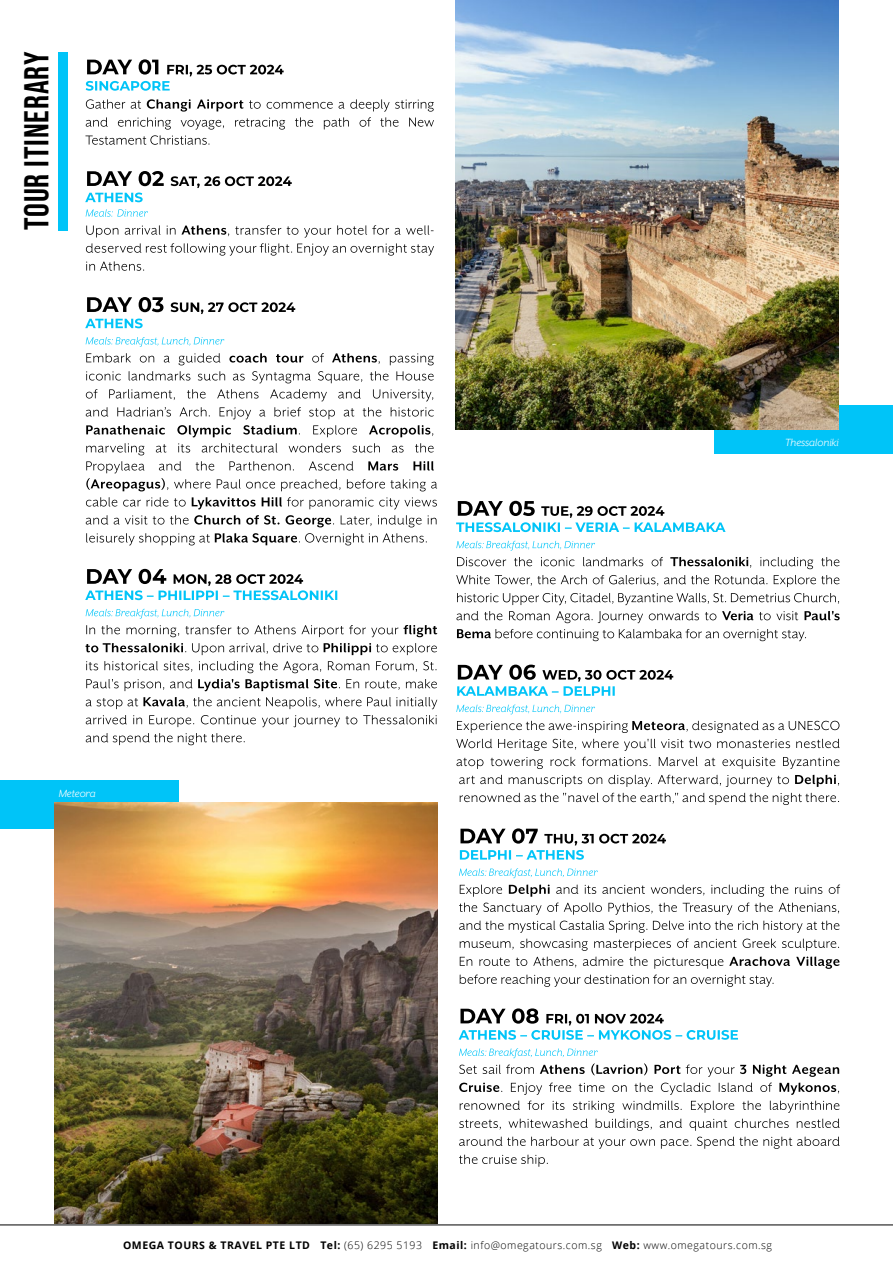
<style>
.page{position:relative;width:893px;height:1263px;background:#fff}
.page>*{position:absolute;margin:0;border:0;box-sizing:border-box;transform-origin:0 0}
.t1{font:34.5px "Bebas Neue";letter-spacing:.025em;color:#000}
.t2{font:italic 12px "Mr Eaves XL San OT";letter-spacing:-.01em;color:#fff}
.t3{font:300 10.5px "Open Sans";letter-spacing:.05em;color:#000}
.s1{font-weight:700}
</style>
<div class="page">
<hr style="left:0;top:1225px;width:893px;height:1px;background:#000">
<svg style="left:459px;top:1048px;width:381px;height:119px"></svg>
<svg style="left:459px;top:1008px;width:279px;height:32px"></svg>
<svg style="left:459px;top:884px;width:381px;height:103px"></svg>
<svg style="left:459px;top:868px;width:139px;height:10px"></svg>
<svg style="left:460px;top:828px;width:206px;height:32px"></svg>
<svg style="left:460px;top:793px;width:379px;height:12px"></svg>
<svg style="left:459px;top:775px;width:380px;height:12px"></svg>
<svg style="left:456px;top:757px;width:383px;height:12px"></svg>
<svg style="left:456px;top:739px;width:384px;height:12px"></svg>
<svg style="left:457px;top:721px;width:382px;height:12px"></svg>
<svg style="left:456px;top:705px;width:139px;height:9px"></svg>
<svg style="left:457px;top:665px;width:216px;height:31px"></svg>
<svg style="left:457px;top:629px;width:349px;height:12px"></svg>
<svg style="left:456px;top:611px;width:384px;height:12px"></svg>
<svg style="left:457px;top:593px;width:382px;height:12px"></svg>
<svg style="left:456px;top:575px;width:383px;height:12px"></svg>
<svg style="left:457px;top:557px;width:382px;height:12px"></svg>
<svg style="left:456px;top:541px;width:139px;height:10px"></svg>
<svg style="left:456px;top:501px;width:270px;height:31px"></svg>
<svg style="left:86px;top:733px;width:159px;height:12px"></svg>
<svg style="left:86px;top:715px;width:351px;height:12px"></svg>
<svg style="left:86px;top:697px;width:351px;height:12px"></svg>
<svg style="left:86px;top:679px;width:351px;height:12px"></svg>
<svg style="left:86px;top:661px;width:351px;height:12px"></svg>
<svg style="left:86px;top:643px;width:351px;height:12px"></svg>
<svg style="left:86px;top:625px;width:351px;height:12px"></svg>
<svg style="left:86px;top:609px;width:138px;height:10px"></svg>
<svg style="left:85px;top:569px;width:252px;height:31px"></svg>
<svg style="left:86px;top:533px;width:341px;height:12px"></svg>
<svg style="left:86px;top:515px;width:351px;height:12px"></svg>
<svg style="left:86px;top:497px;width:351px;height:12px"></svg>
<svg style="left:86px;top:461px;width:351px;height:30px"></svg>
<svg style="left:86px;top:443px;width:348px;height:12px"></svg>
<svg style="left:86px;top:425px;width:347px;height:12px"></svg>
<svg style="left:86px;top:407px;width:348px;height:12px"></svg>
<svg style="left:86px;top:389px;width:347px;height:12px"></svg>
<svg style="left:86px;top:371px;width:348px;height:12px"></svg>
<svg style="left:86px;top:353px;width:348px;height:12px"></svg>
<svg style="left:86px;top:337px;width:138px;height:10px"></svg>
<svg style="left:85px;top:297px;width:210px;height:31px"></svg>
<svg style="left:86px;top:225px;width:348px;height:46px"></svg>
<svg style="left:86px;top:209px;width:62px;height:8px"></svg>
<svg style="left:85px;top:171px;width:207px;height:31px"></svg>
<svg style="left:85px;top:99px;width:349px;height:46px"></svg>
<svg style="left:86px;top:59px;width:198px;height:32px"></svg>
<div style="left:59px;top:52px;width:9px;height:178px;background:#00c4f8"></div>
<div style="left:714px;top:405px;width:179px;height:49px;background:#00c4f8"></div>
<img style="left:455px;top:0;width:384px;height:429px">
<div style="left:0;top:779px;width:178px;height:49px;background:#00c4f8"></div>
<img style="left:54px;top:803px;width:383px;height:420px">
<h1 class="t1" style="left:17px;top:230px;width:180px;rotate:-90deg">TOUR ITINERARY</h1>
<p class="t2" style="left:59px;top:786px;width:38px">Meteora</p>
<p class="t2" style="left:785px;top:436px;width:55px">Thessaloniki</p>
<p class="t3" style="left:123px;top:1238px;width:651px"><span class="s1">OMEGA TOURS &amp; TRAVEL PTE LTD Tel:</span> (65) 6295 5193 <span class="s1">Email:</span> info@omegatours.com.sg <span class="s1">Web:</span> www.omegatours.com.sg</p>
</div>
